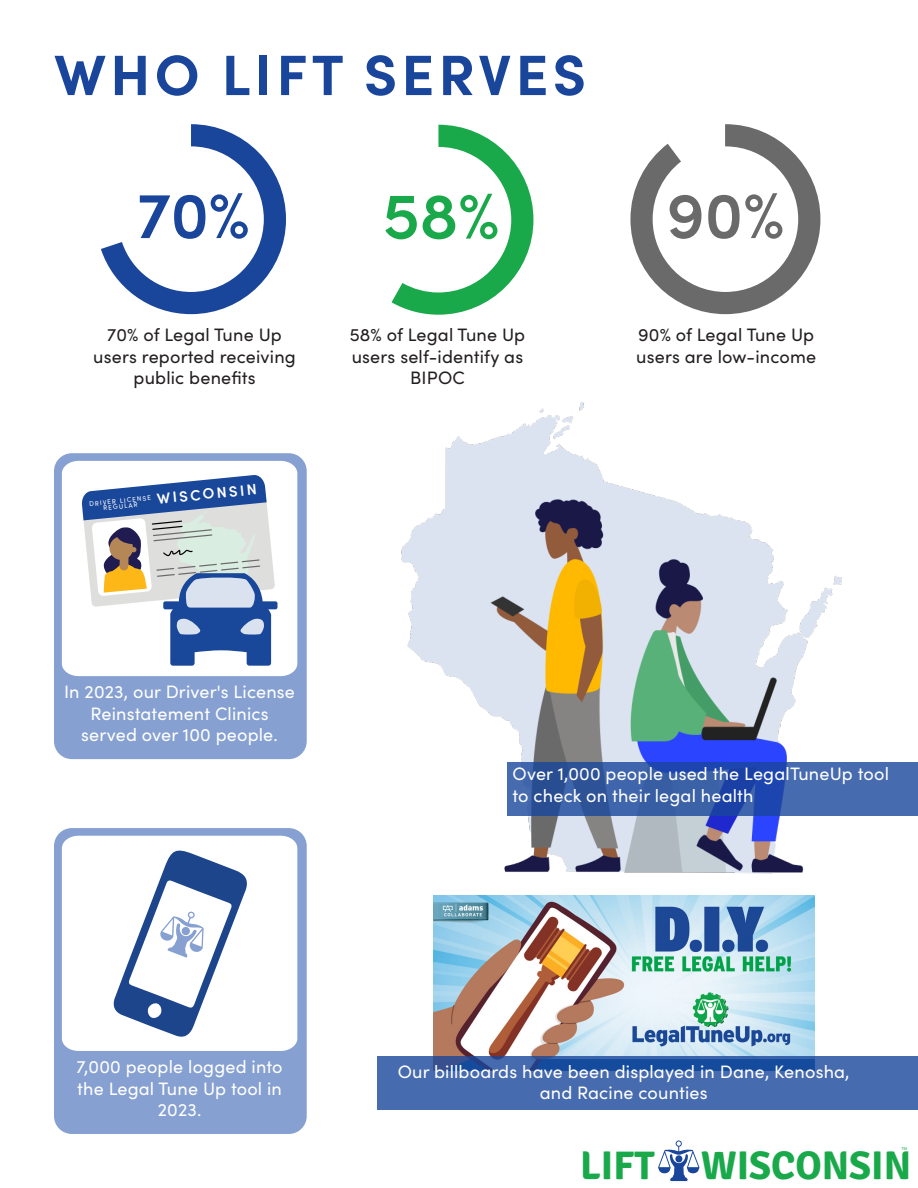
<style>
.page{position:relative;width:918px;height:1188px;background:#fff}
.page>*{position:absolute;margin:0;border:0;box-sizing:border-box;transform-origin:0 0}
.t1{font:600 65.1px "Sofia Pro";color:#19469b}
.t2{font:600 65.1px "Sofia Pro";color:#1aa94a}
.t3{font:600 65.1px "Sofia Pro";color:#6a6a6a}
.t4{font:700 57px "Sofia Pro";letter-spacing:.07em;color:#19469b}
.t5{font:700 40.05px "Signika";color:#1aa94a}
.t6{font:18px/21.6px "Sofia Pro";letter-spacing:.01em;color:#fff;text-align:center}
.t7{font:18px/21.6px "Sofia Pro";letter-spacing:.01em;color:#231f20;text-align:center}
.t8{font:600 15px "Sofia Pro";color:#fff}
.t9{font:6.6px/5.2px "Sofia Pro";color:#fff;text-align:center}
.t10{font:3.9px "Arial";color:#1aa94a}
</style>
<div class="page">
<svg style="left:658px;top:1140px;width:41px;height:41px"></svg>
<div style="left:675px;top:1155px;width:7px;height:7px;background:#19469b;border-radius:50%"></div>
<div style="left:54px;top:453px;width:253px;height:306px;background:#86a0d1;border-radius:18px"></div>
<div style="left:62px;top:461px;width:235px;height:215px;background:#fff"></div>
<svg style="left:81px;top:475px;width:196px;height:191px;background:#aab7ca"></svg>
<svg style="left:392px;top:125px;width:141px;height:190px"></svg>
<svg style="left:101px;top:124px;width:185px;height:190px"></svg>
<svg style="left:630px;top:124px;width:190px;height:190px"></svg>
<img style="left:401px;top:402px;width:442px;height:472px">
<div style="left:54px;top:828px;width:253px;height:306px;background:#86a0d1;border-radius:18px"></div>
<div style="left:62px;top:836px;width:235px;height:215px;background:#fff"></div>
<svg style="left:507px;top:763px;width:411px;height:53px;background:#375da8"></svg>
<img style="left:433px;top:895px;width:381px;height:161px">
<svg style="left:377px;top:1056px;width:541px;height:53px;background:#3f66ab"></svg>
<svg style="left:112px;top:847px;width:136px;height:191px;background:#c0cce0"></svg>
<p class="t4" style="left:54px;top:31px;width:534px">WHO LIFT SERVES</p>
<h1 class="t1" style="left:137px;top:166px;width:114px">70%</h1>
<h1 class="t2" style="left:383px;top:167px;width:118px">58%</h1>
<h1 class="t3" style="left:666px;top:166px;width:120px">90%</h1>
<p class="t7" style="left:93px;top:323px;width:204px">70% of Legal Tune Up users reported receiving public benefits</p>
<p class="t7" style="left:350px;top:323px;width:177px">58% of Legal Tune Up users self-identify as<br>BIPOC</p>
<p class="t7" style="left:636px;top:323px;width:182px;text-align:left">90% of Legal Tune Up users are low-income</p>
<p class="t9" style="left:89px;top:501px;width:64px;rotate:-6deg">DRIVER LICENSE<br>REGULAR</p>
<p class="t8" style="left:156px;top:488px;width:102px;rotate:-6deg">WISCONSIN</p>
<p class="t6" style="left:64px;top:680px;width:232px">In 2023, our Driver's License<br>Reinstatement Clinics served over 100 people.</p>
<p class="t6" style="left:77px;top:1055px;width:208px">7,000 people logged into the Legal Tune Up tool in<br>2023.</p>
<p class="t6" style="left:513px;top:762px;width:378px;text-align:left">Over 1,000 people used the LegalTuneUp tool to check on their legal health</p>
<p class="t6" style="left:398px;top:1060px;width:454px">Our billboards have been displayed in Dane, Kenosha, and Racine counties</p>
<p class="t10" style="left:902px;top:1146px;width:7px">TM</p>
<h3 class="t5" style="left:580px;top:1141px;width:333px">LIFT WISCONSIN</h3>
</div>
